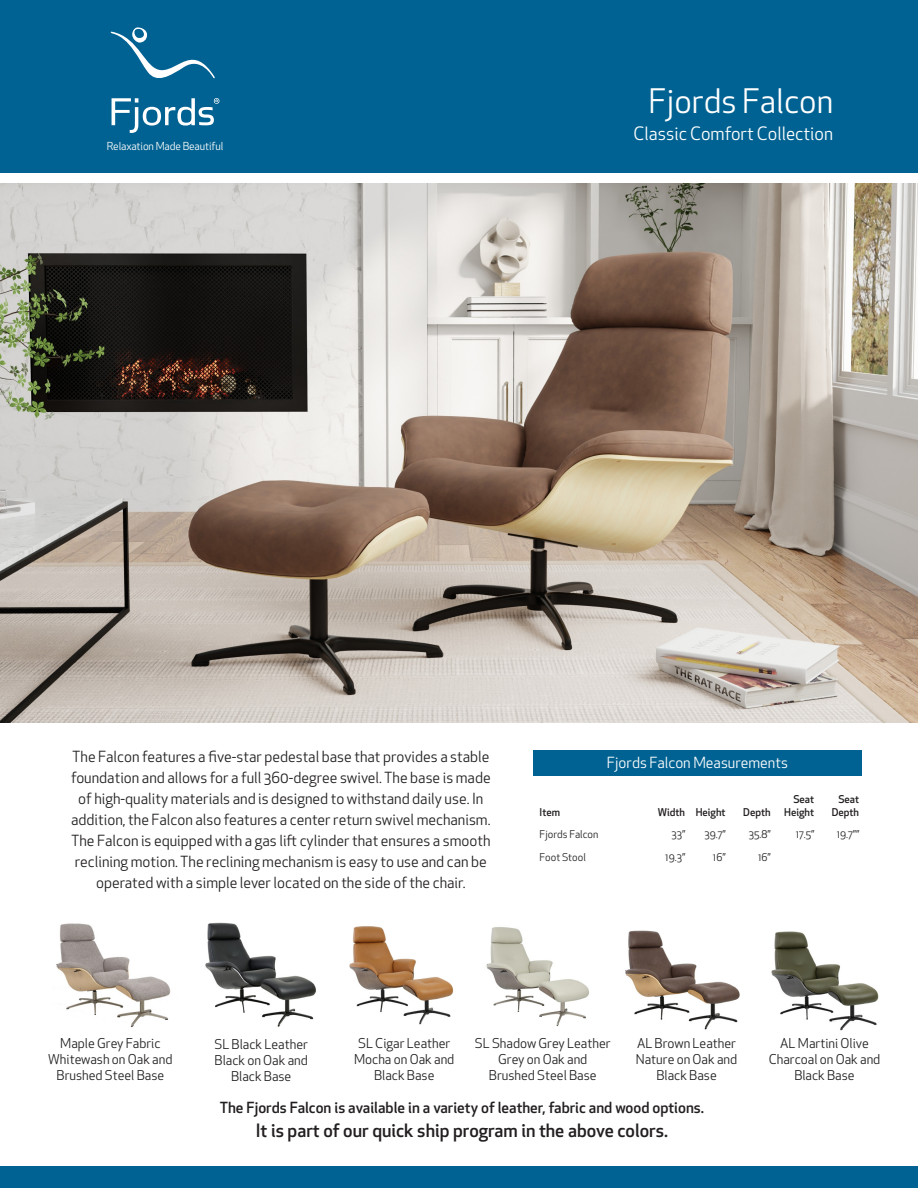
<style>
.page{position:relative;width:918px;height:1188px;background:#fff}
.page>*{position:absolute;margin:0;border:0;box-sizing:border-box;transform-origin:0 0}
.t1{font:33px "Apex New";color:#fff}
.t2{font:500 18px "Apex New";color:#231f20}
.t3{font:18px "Apex New";color:#fff}
.t4{font:15px/21px "Apex New";color:#231f20;text-align:center}
.t5{font:500 15px "Apex New";color:#231f20}
.t6{font:15px "Apex New";color:#fff}
.t7{font:13.2px/15.9px "Apex New";color:#231f20;text-align:center}
.t8{font:10.8px "Apex New";letter-spacing:-.01em;color:#fff}
.t9{font:10.5px "Apex New";color:#231f20}
.t10{font:500 10.5px "Apex New";color:#231f20}
</style>
<div class="page">
<img style="left:56px;top:923px;width:115px;height:105px">
<img style="left:205px;top:922px;width:111px;height:105px">
<img style="left:625px;top:930px;width:115px;height:100px">
<img style="left:349px;top:926px;width:104px;height:99px">
<img style="left:771px;top:931px;width:108px;height:100px">
<div style="left:0;top:0;width:918px;height:173px;background:#006292"></div>
<svg style="left:110px;top:27px;width:105px;height:52px"></svg>
<svg style="left:112px;top:98px;width:107px;height:35px"></svg>
<div style="left:0;top:1167px;width:918px;height:21px;background:#006292"></div>
<img style="left:0;top:184px;width:918px;height:539px">
<div style="left:533px;top:750px;width:329px;height:26px;background:#006292"></div>
<img style="left:486px;top:927px;width:103px;height:100px">
<p class="t8" style="left:107px;top:139px;width:118px">Relaxation Made Beautiful</p>
<p class="t1" style="left:649px;top:80px;width:186px">Fjords Falcon</p>
<p class="t3" style="left:634px;top:122px;width:201px">Classic Comfort Collection</p>
<p class="t4" style="left:71px;top:746px;width:421px">The Falcon features a five-star pedestal base that provides a stable foundation and allows for a full 360-degree swivel. The base is made of high-quality materials and is designed to withstand daily use. In addition, the Falcon also features a center return swivel mechanism.<br>The Falcon is equipped with a gas lift cylinder that ensures a smooth reclining motion. The reclining mechanism is easy to use and can be operated with a simple lever located on the side of the chair.</p>
<p class="t6" style="left:607px;top:753px;width:183px">Fjords Falcon Measurements</p>
<p class="t10" style="left:793px;top:792px;width:22px">Seat</p>
<p class="t10" style="left:838px;top:792px;width:22px">Seat</p>
<p class="t10" style="left:540px;top:805px;width:22px">Item</p>
<p class="t10" style="left:658px;top:805px;width:69px">Width Height</p>
<p class="t10" style="left:743px;top:805px;width:29px">Depth</p>
<p class="t10" style="left:784px;top:805px;width:31px">Height</p>
<p class="t10" style="left:832px;top:805px;width:29px">Depth</p>
<p class="t9" style="left:540px;top:828px;width:60px">Fjords Falcon</p>
<p class="t9" style="left:671px;top:828px;width:15px">33”</p>
<p class="t9" style="left:705px;top:828px;width:23px">39.7”</p>
<p class="t9" style="left:749px;top:828px;width:23px">35.8”</p>
<p class="t9" style="left:796px;top:828px;width:20px">17.5”</p>
<p class="t9" style="left:837px;top:828px;width:24px">19.7””</p>
<p class="t9" style="left:540px;top:850px;width:48px">Foot Stool</p>
<p class="t9" style="left:665px;top:850px;width:21px">19.3”</p>
<p class="t9" style="left:713px;top:850px;width:14px">16”</p>
<p class="t9" style="left:758px;top:850px;width:14px">16”</p>
<p class="t7" style="left:60px;top:1035px;width:102px">Maple Grey Fabric</p>
<p class="t7" style="left:48px;top:1051px;width:126px">Whitewash on Oak and<br>Brushed Steel Base</p>
<p class="t7" style="left:637px;top:1035px;width:101px">AL Brown Leather</p>
<p class="t7" style="left:636px;top:1051px;width:103px">Nature on Oak and</p>
<p class="t7" style="left:656px;top:1067px;width:62px">Black Base</p>
<p class="t7" style="left:638px;top:1096px;width:98px">Wholesale: $1,347</p>
<p class="t7" style="left:475px;top:1035px;width:137px">SL Shadow Grey Leather<br>Grey on Oak and</p>
<p class="t7" style="left:489px;top:1067px;width:109px">Brushed Steel Base</p>
<p class="t7" style="left:358px;top:1035px;width:94px">SL Cigar Leather</p>
<p class="t7" style="left:354px;top:1051px;width:102px">Mocha on Oak and</p>
<p class="t7" style="left:374px;top:1067px;width:62px">Black Base</p>
<p class="t7" style="left:356px;top:1096px;width:98px">Wholesale: $1,297</p>
<p class="t7" style="left:215px;top:1036px;width:95px">SL Black Leather</p>
<p class="t7" style="left:215px;top:1052px;width:95px">Black on Oak and</p>
<p class="t7" style="left:231px;top:1068px;width:62px">Black Base</p>
<p class="t7" style="left:213px;top:1097px;width:98px">Wholesale: $1,297</p>
<p class="t5" style="left:220px;top:1098px;width:486px">The Fjords Falcon is available in a variety of leather, fabric and wood options.</p>
<p class="t2" style="left:256px;top:1119px;width:414px">It is part of our quick ship program in the above colors.</p>
<p class="t7" style="left:780px;top:1036px;width:90px">AL Martini Olive</p>
<p class="t7" style="left:769px;top:1052px;width:113px">Charcoal on Oak and</p>
<p class="t7" style="left:794px;top:1067px;width:62px">Black Base</p>
</div>
